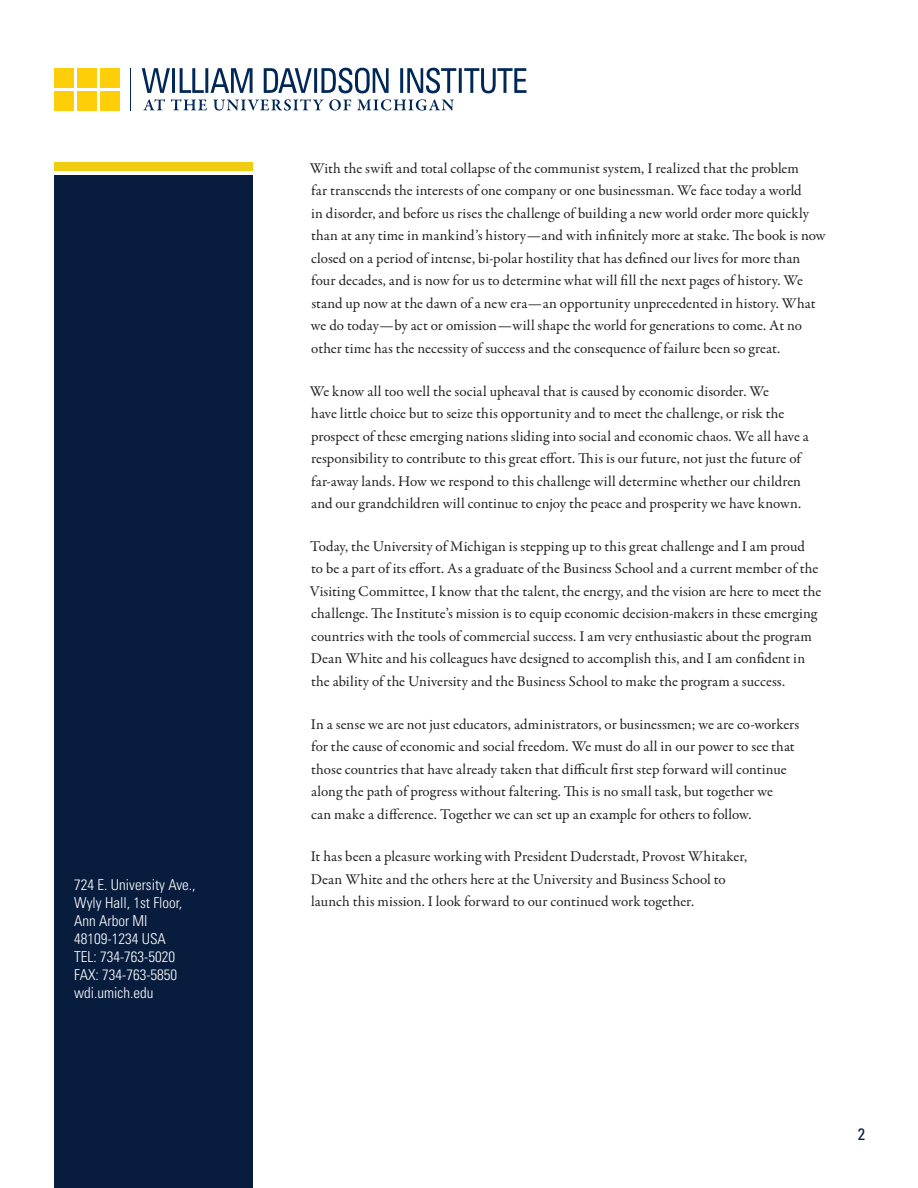
<style>
.page{position:relative;width:918px;height:1188px;background:#fff}
.page>*{position:absolute;margin:0;border:0;box-sizing:border-box;transform-origin:0 0}
._3_1_Blue_body{font:condensed 16.5px "Univers LT Std";color:#081d3e}
._4_1_Body{font:15px/22.5px "Garamond Premr Pro";color:#231f20}
.t1{font:300 condensed 15px "Univers LT Std";color:#fff}
</style>
<div class="page">
<div style="left:54px;top:176px;width:199px;height:1012px;background:#081d3e"></div>
<div style="left:54px;top:162px;width:199px;height:9px;background:#f0cd12"></div>
<div style="left:54px;top:68px;width:19px;height:19px;background:#fece08"></div>
<div style="left:54px;top:91px;width:19px;height:19px;background:#fece08"></div>
<div style="left:77px;top:68px;width:19px;height:19px;background:#fece08"></div>
<div style="left:77px;top:91px;width:19px;height:19px;background:#fece08"></div>
<div style="left:100px;top:68px;width:19px;height:19px;background:#fece08"></div>
<div style="left:100px;top:91px;width:19px;height:19px;background:#fece08"></div>
<svg style="left:142px;top:68px;width:384px;height:25px"></svg>
<svg style="left:357px;top:99px;width:97px;height:12px"></svg>
<svg style="left:143px;top:99px;width:208px;height:12px"></svg>
<hr style="left:130px;top:68px;width:1px;height:42px;background:#002756">
<p class="t1" style="left:74px;top:876px;width:123px">724 E. University Ave.,</p>
<p class="t1" style="left:74px;top:894px;width:110px">Wyly Hall, 1st Floor,</p>
<p class="t1" style="left:74px;top:912px;width:75px">Ann Arbor MI</p>
<p class="t1" style="left:74px;top:930px;width:93px">48109-1234 USA</p>
<p class="t1" style="left:74px;top:948px;width:102px">TEL: 734-763-5020</p>
<p class="t1" style="left:74px;top:966px;width:104px">FAX: 734-763-5850</p>
<p class="t1" style="left:74px;top:984px;width:81px">wdi.umich.edu</p>
<p class="_4_1_Body" style="left:310px;top:157px;width:517px">With the swift and total collapse of the communist system, I realized that the problem<br>far transcends the interests of one company or one businessman. We face today a world<br>in disorder, and before us rises the challenge of building a new world order more quickly than at any time in mankind’s history—and with infinitely more at stake. The book is now closed on a period of intense, bi-polar hostility that has defined our lives for more than four decades, and is now for us to determine what will fill the next pages of history. We stand up now at the dawn of a new era—an opportunity unprecedented in history. What we do today—by act or omission—will shape the world for generations to come. At no other time has the necessity of success and the consequence of failure been so great.</p>
<p class="_4_1_Body" style="left:310px;top:380px;width:501px">We know all too well the social upheaval that is caused by economic disorder. We<br>have little choice but to seize this opportunity and to meet the challenge, or risk the prospect of these emerging nations sliding into social and economic chaos. We all have a responsibility to contribute to this great effort. This is our future, not just the future of far-away lands. How we respond to this challenge will determine whether our children and our grandchildren will continue to enjoy the peace and prosperity we have known.</p>
<p class="_4_1_Body" style="left:310px;top:535px;width:513px">Today, the University of Michigan is stepping up to this great challenge and I am proud<br>to be a part of its effort. As a graduate of the Business School and a current member of the Visiting Committee, I know that the talent, the energy, and the vision are here to meet the challenge. The Institute’s mission is to equip economic decision-makers in these emerging countries with the tools of commercial success. I am very enthusiastic about the program Dean White and his colleagues have designed to accomplish this, and I am confident in the ability of the University and the Business School to make the program a success.</p>
<p class="_4_1_Body" style="left:311px;top:713px;width:490px">In a sense we are not just educators, administrators, or businessmen; we are co-workers for the cause of economic and social freedom. We must do all in our power to see that those countries that have already taken that difficult first step forward will continue along the path of progress without faltering. This is no small task, but together we<br>can make a difference. Together we can set up an example for others to follow.</p>
<p class="_4_1_Body" style="left:311px;top:846px;width:438px">It has been a pleasure working with President Duderstadt, Provost Whitaker,<br>Dean White and the others here at the University and Business School to launch this mission. I look forward to our continued work together.</p>
<p class="_3_1_Blue_body" style="left:858px;top:1124px;width:9px">2</p>
</div>
